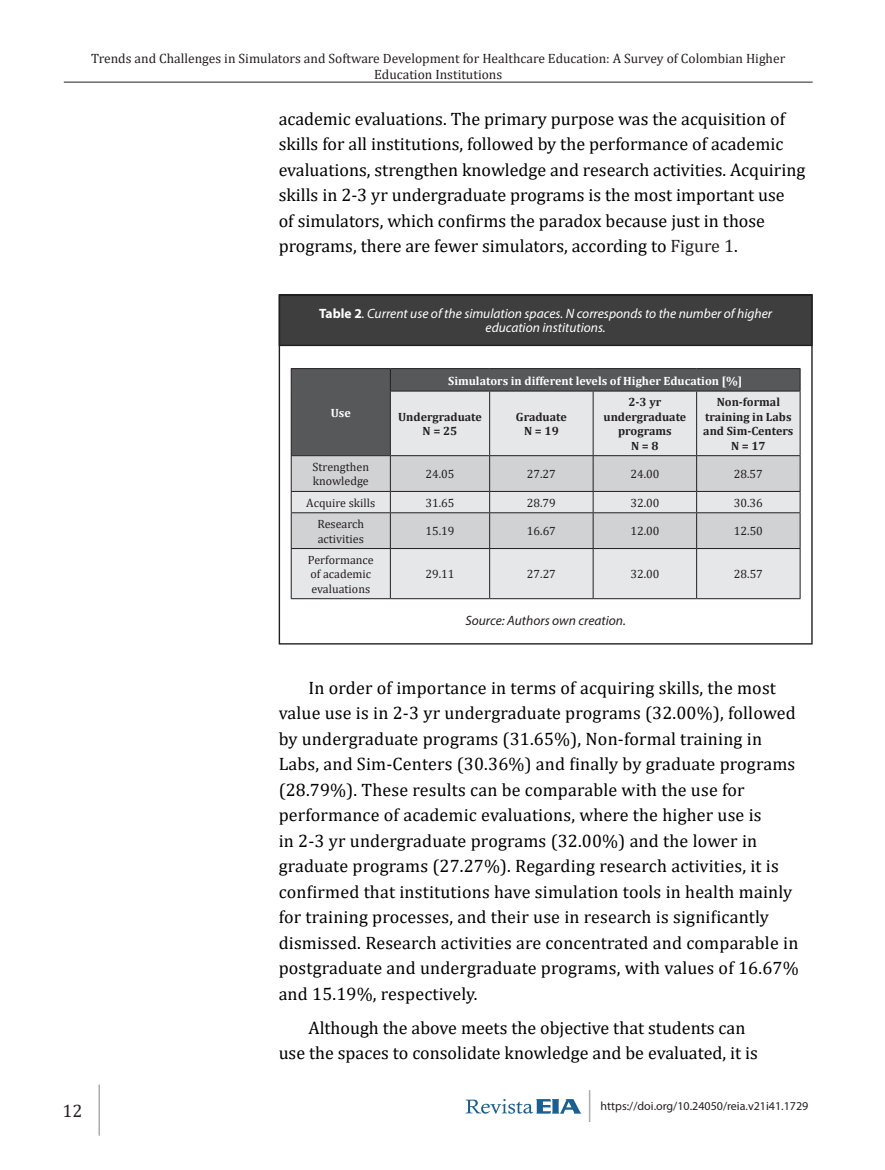
<style>
.page{position:relative;width:885px;height:1170px;background:#fff}
.page>*{position:absolute;margin:0;border:0;box-sizing:border-box;transform-origin:0 0}
.t1{font:18px/25.5px "Cambria";letter-spacing:.005em;color:#000}
.t2{font:18px "Cambria";color:#231f20}
.t3{font:13.5px/16.2px "Cambria";color:#231f20;text-align:center}
.t4{font:italic 13.5px/14.5px "Myriad Pro";color:#fff;text-align:center}
.t5{font:italic 13.5px "Myriad Pro";color:#231f20}
.t6{font:12px/14.4px "Cambria";color:#231f20}
.t7{font:700 12px/14.4px "Cambria";color:#231f20;text-align:center}
.t8{font:700 12px "Cambria";color:#fff}
.t9{font:12px "Myriad Pro";color:#231f20}
.s1{color:#231f20}
.s2{font-weight:700;font-style:normal}
</style>
<div class="page">
<hr style="left:64px;top:82px;width:748px;height:1px;background:#231f20">
<hr style="left:98px;top:1084px;width:2px;height:51px;background:#a9acb0">
<svg style="left:465px;top:1099px;width:116px;height:14px"></svg>
<hr style="left:588px;top:1089px;width:2px;height:32px;background:#a9acb0">
<div style="left:279px;top:295px;width:532px;height:50px;background:#3e3e3f"></div>
<div style="left:279px;top:294px;width:533px;height:52px;border:1px solid #231f20"></div>
<div style="left:292px;top:369px;width:507px;height:22px;background:#57585a"></div>
<svg style="left:292px;top:391px;width:507px;height:207px;background:#d4d5d7"></svg>
<svg style="left:292px;top:456px;width:507px;height:92px;background:#d4d5d7"></svg>
<hr style="left:291px;top:368px;width:99px;height:1px;background:#231f20">
<svg style="left:291px;top:369px;width:1px;height:22px"></svg>
<hr style="left:291px;top:391px;width:1px;height:64px;background:#231f20">
<hr style="left:390px;top:368px;width:99px;height:1px;background:#231f20">
<svg style="left:390px;top:369px;width:1px;height:21px"></svg>
<hr style="left:489px;top:368px;width:104px;height:1px;background:#231f20">
<hr style="left:593px;top:368px;width:103px;height:1px;background:#231f20">
<hr style="left:696px;top:368px;width:104px;height:1px;background:#231f20">
<svg style="left:799px;top:369px;width:1px;height:21px"></svg>
<hr style="left:390px;top:390px;width:99px;height:1px;background:#231f20">
<hr style="left:390px;top:391px;width:1px;height:64px;background:#231f20">
<hr style="left:489px;top:390px;width:104px;height:1px;background:#231f20">
<hr style="left:489px;top:391px;width:1px;height:64px;background:#231f20">
<hr style="left:593px;top:390px;width:103px;height:1px;background:#231f20">
<hr style="left:592px;top:391px;width:1px;height:64px;background:#231f20">
<hr style="left:696px;top:390px;width:104px;height:1px;background:#231f20">
<hr style="left:696px;top:391px;width:1px;height:64px;background:#231f20">
<hr style="left:799px;top:391px;width:1px;height:64px;background:#231f20">
<hr style="left:291px;top:455px;width:99px;height:1px;background:#231f20">
<hr style="left:291px;top:456px;width:1px;height:35px;background:#231f20">
<hr style="left:390px;top:455px;width:99px;height:1px;background:#231f20">
<hr style="left:390px;top:456px;width:1px;height:35px;background:#231f20">
<hr style="left:489px;top:455px;width:104px;height:1px;background:#231f20">
<hr style="left:489px;top:456px;width:1px;height:35px;background:#231f20">
<hr style="left:593px;top:455px;width:103px;height:1px;background:#231f20">
<hr style="left:592px;top:456px;width:1px;height:35px;background:#231f20">
<hr style="left:696px;top:455px;width:104px;height:1px;background:#231f20">
<hr style="left:696px;top:456px;width:1px;height:35px;background:#231f20">
<hr style="left:799px;top:456px;width:1px;height:35px;background:#231f20">
<hr style="left:291px;top:491px;width:99px;height:1px;background:#231f20">
<svg style="left:291px;top:492px;width:1px;height:20px"></svg>
<hr style="left:390px;top:491px;width:99px;height:1px;background:#231f20">
<svg style="left:390px;top:492px;width:1px;height:20px"></svg>
<hr style="left:489px;top:491px;width:104px;height:1px;background:#231f20">
<svg style="left:489px;top:492px;width:1px;height:20px"></svg>
<hr style="left:593px;top:491px;width:103px;height:1px;background:#231f20">
<svg style="left:592px;top:492px;width:1px;height:20px"></svg>
<hr style="left:696px;top:491px;width:104px;height:1px;background:#231f20">
<svg style="left:696px;top:492px;width:1px;height:20px"></svg>
<svg style="left:799px;top:492px;width:1px;height:20px"></svg>
<hr style="left:291px;top:512px;width:99px;height:1px;background:#231f20">
<hr style="left:291px;top:513px;width:1px;height:35px;background:#231f20">
<hr style="left:390px;top:512px;width:99px;height:1px;background:#231f20">
<hr style="left:390px;top:513px;width:1px;height:35px;background:#231f20">
<hr style="left:489px;top:512px;width:104px;height:1px;background:#231f20">
<hr style="left:489px;top:513px;width:1px;height:35px;background:#231f20">
<hr style="left:593px;top:512px;width:103px;height:1px;background:#231f20">
<hr style="left:592px;top:513px;width:1px;height:35px;background:#231f20">
<hr style="left:696px;top:512px;width:104px;height:1px;background:#231f20">
<hr style="left:696px;top:513px;width:1px;height:35px;background:#231f20">
<hr style="left:799px;top:513px;width:1px;height:35px;background:#231f20">
<hr style="left:291px;top:548px;width:99px;height:1px;background:#231f20">
<hr style="left:291px;top:549px;width:1px;height:49px;background:#231f20">
<hr style="left:390px;top:548px;width:99px;height:1px;background:#231f20">
<hr style="left:390px;top:549px;width:1px;height:49px;background:#231f20">
<hr style="left:489px;top:548px;width:104px;height:1px;background:#231f20">
<hr style="left:489px;top:549px;width:1px;height:49px;background:#231f20">
<hr style="left:593px;top:548px;width:103px;height:1px;background:#231f20">
<hr style="left:592px;top:549px;width:1px;height:49px;background:#231f20">
<hr style="left:696px;top:548px;width:104px;height:1px;background:#231f20">
<hr style="left:696px;top:549px;width:1px;height:49px;background:#231f20">
<hr style="left:799px;top:549px;width:1px;height:49px;background:#231f20">
<hr style="left:291px;top:598px;width:99px;height:1px;background:#231f20">
<hr style="left:390px;top:598px;width:99px;height:1px;background:#231f20">
<hr style="left:489px;top:598px;width:104px;height:1px;background:#231f20">
<hr style="left:593px;top:598px;width:103px;height:1px;background:#231f20">
<hr style="left:696px;top:598px;width:104px;height:1px;background:#231f20">
<p class="t3" style="left:91px;top:50px;width:695px">Trends and Challenges in Simulators and Software Development for Healthcare Education: A Survey of Colombian Higher<br>Education Institutions</p>
<p class="t1" style="left:279px;top:106px;width:528px">academic evaluations. The primary purpose was the acquisition of skills for all institutions, followed by the performance of academic evaluations, strengthen knowledge and research activities. Acquiring skills in 2-3 yr undergraduate programs is the most important use<br>of simulators, which confirms the paradox because just in those programs, there are fewer simulators, according to <span class="s1">Figure 1</span>.</p>
<p class="t4" style="left:319px;top:306px;width:454px"><span class="s2">Table 2</span>. Current use of the simulation spaces. N corresponds to the number of higher education institutions.</p>
<p class="t8" style="left:331px;top:404px;width:21px">Use</p>
<p class="t8" style="left:448px;top:372px;width:295px">Simulators in different levels of Higher Education [%]</p>
<p class="t7" style="left:398px;top:409px;width:85px">Undergraduate<br>N = 25</p>
<p class="t7" style="left:516px;top:409px;width:52px">Graduate<br>N = 19</p>
<p class="t7" style="left:603px;top:395px;width:84px">2-3 yr undergraduate programs<br>N = 8</p>
<p class="t7" style="left:703px;top:395px;width:92px">Non-formal training in Labs and Sim-Centers<br>N = 17</p>
<p class="t6" style="left:312px;top:459px;width:58px">Strengthen knowledge</p>
<p class="t6" style="left:425px;top:467px;width:31px">24.05</p>
<p class="t6" style="left:527px;top:467px;width:31px">27.27</p>
<p class="t6" style="left:630px;top:467px;width:31px">24.00</p>
<p class="t6" style="left:733px;top:467px;width:31px">28.57</p>
<p class="t6" style="left:306px;top:495px;width:70px">Acquire skills</p>
<p class="t6" style="left:425px;top:495px;width:31px">31.65</p>
<p class="t6" style="left:527px;top:495px;width:31px">28.79</p>
<p class="t6" style="left:630px;top:495px;width:31px">32.00</p>
<p class="t6" style="left:733px;top:495px;width:31px">30.36</p>
<p class="t6" style="left:317px;top:516px;width:48px">Research activities</p>
<p class="t6" style="left:425px;top:524px;width:31px">15.19</p>
<p class="t6" style="left:527px;top:524px;width:31px">16.67</p>
<p class="t6" style="left:630px;top:524px;width:31px">12.00</p>
<p class="t6" style="left:733px;top:524px;width:31px">12.50</p>
<p class="t6" style="left:308px;top:552px;width:67px">Performance of academic evaluations</p>
<p class="t6" style="left:425px;top:567px;width:31px">29.11</p>
<p class="t6" style="left:527px;top:567px;width:31px">27.27</p>
<p class="t6" style="left:630px;top:567px;width:31px">32.00</p>
<p class="t6" style="left:733px;top:567px;width:31px">28.57</p>
<p class="t5" style="left:465px;top:612px;width:162px">Source: Authors own creation.</p>
<p class="t1" style="left:278px;top:674px;width:521px;text-indent:30px">In order of importance in terms of acquiring skills, the most value use is in 2-3 yr undergraduate programs (32.00%), followed by undergraduate programs (31.65%), Non-formal training in Labs, and Sim-Centers (30.36%) and finally by graduate programs (28.79%). These results can be comparable with the use for performance of academic evaluations, where the higher use is<br>in 2-3 yr undergraduate programs (32.00%) and the lower in graduate programs (27.27%). Regarding research activities, it is confirmed that institutions have simulation tools in health mainly for training processes, and their use in research is significantly dismissed. Research activities are concentrated and comparable in postgraduate and undergraduate programs, with values of 16.67% and 15.19%, respectively.</p>
<p class="t1" style="left:278px;top:1014px;width:480px;text-indent:30px">Although the above meets the objective that students can use the spaces to consolidate knowledge and be evaluated, it is</p>
<p class="t2" style="left:62px;top:1100px;width:21px">12</p>
<p class="t9" style="left:600px;top:1098px;width:209px">https://doi.org/10.24050/reia.v21i41.1729</p>
</div>
